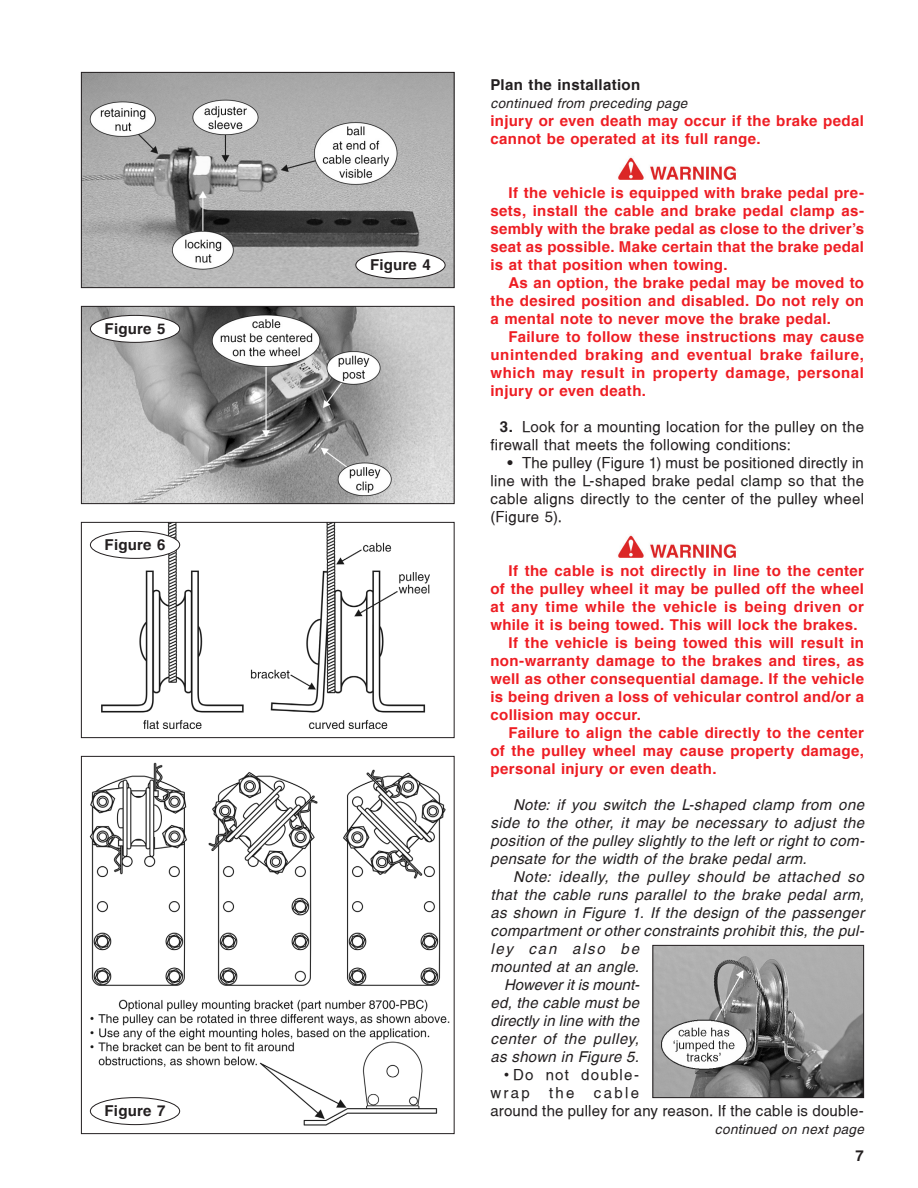
<style>
.page{position:relative;width:918px;height:1188px;background:#fff}
.page>*{position:absolute;margin:0;border:0;box-sizing:border-box;transform-origin:0 0}
.t1{font:700 15px/18px "Switzerland";letter-spacing:.025em;color:#ee1d23;text-align:justify}
.t2{font:italic 15px/18px "Switzerland";letter-spacing:.015em;color:#231f20;text-align:justify}
.t3{font:15px/18px "Switzerland";letter-spacing:.015em;color:#231f20}
.t4{font:700 15px "Switzerland";letter-spacing:.015em;color:#231f20}
.t5{font:15px/18px "Switzerland";letter-spacing:.085em;color:#231f20}
.t6{font:italic 13.5px "Switzerland";letter-spacing:.025em;color:#231f20}
.s1{font-weight:700}
</style>
<div class="page">
<img style="left:89px;top:762px;width:361px;height:364px">
<div style="left:81px;top:756px;width:374px;height:378px;border:1px solid #231f20"></div>
<img style="left:102px;top:524px;width:327px;height:205px">
<div style="left:81px;top:522px;width:374px;height:216px;border:1px solid #231f20"></div>
<div style="left:90px;top:1098px;width:90px;height:27px;background:#fff;border-radius:50%"></div>
<div style="left:90px;top:1097px;width:90px;height:28px;border:1px solid #231f20;border-radius:50%"></div>
<div style="left:90px;top:531px;width:90px;height:27px;background:#fff;border-radius:50%"></div>
<div style="left:90px;top:531px;width:90px;height:28px;border:1px solid #231f20;border-radius:50%"></div>
<img style="left:618px;top:157px;width:118px;height:23px">
<img style="left:83px;top:308px;width:370px;height:194px">
<div style="left:81px;top:306px;width:374px;height:198px;border:1px solid #231f20"></div>
<div style="left:90px;top:315px;width:90px;height:27px;background:#fff;border-radius:50%"></div>
<div style="left:90px;top:315px;width:90px;height:28px;border:1px solid #231f20;border-radius:50%"></div>
<img style="left:83px;top:74px;width:369px;height:212px">
<div style="left:81px;top:72px;width:373px;height:216px;border:1px solid #231f20"></div>
<div style="left:356px;top:252px;width:89px;height:27px;background:#fff;border-radius:50%"></div>
<div style="left:355px;top:251px;width:91px;height:28px;border:1px solid #231f20;border-radius:50%"></div>
<img style="left:618px;top:535px;width:118px;height:23px">
<img style="left:654px;top:947px;width:208px;height:149px">
<div style="left:652px;top:945px;width:212px;height:153px;border:1px solid #231f20"></div>
<p class="t4" style="left:105px;top:319px;width:62px">Figure 5</p>
<p class="t4" style="left:105px;top:535px;width:62px">Figure 6</p>
<p class="t4" style="left:105px;top:1101px;width:62px">Figure 7</p>
<p class="t4" style="left:370px;top:255px;width:62px">Figure 4</p>
<p class="t4" style="left:491px;top:76px;width:151px">Plan the installation</p>
<p class="t6" style="left:491px;top:95px;width:198px">continued from preceding page</p>
<p class="t1" style="left:491px;top:112px;width:375px">injury or even death may occur if the brake pedal cannot be operated at its full range.</p>
<p class="t1" style="left:491px;top:184px;width:375px;text-indent:18px">If the vehicle is equipped with brake pedal pre&shy;sets, install the cable and brake pedal clamp as&shy;sembly with the brake pedal as close to the driver’s seat as possible. Make certain that the brake pedal is at that position when towing.</p>
<p class="t1" style="left:491px;top:274px;width:375px;text-indent:18px">As an option, the brake pedal may be moved to the desired position and disabled. Do not rely on a mental note to never move the brake pedal.</p>
<p class="t1" style="left:509px;top:328px;width:357px">Failure to follow these instructions may cause</p>
<p class="t1" style="left:491px;top:346px;width:375px">unintended braking and eventual brake failure, which may result in property damage, personal injury or even death.</p>
<p class="t3" style="left:491px;top:418px;width:375px;text-indent:9px"><span class="s1">3.</span> Look for a mounting location for the pulley on the firewall that meets the following conditions:</p>
<p class="t3" style="left:491px;top:454px;width:375px;text-align:justify;text-indent:17px"><span class="s1">•</span> The pulley (Figure 1) must be positioned directly in line with the L-shaped brake pedal clamp so that the cable aligns directly to the center of the pulley wheel (Figure 5).</p>
<p class="t1" style="left:509px;top:562px;width:357px">If the cable is not directly in line to the center</p>
<p class="t1" style="left:491px;top:580px;width:375px">of the pulley wheel it may be pulled off the wheel</p>
<p class="t1" style="left:491px;top:598px;width:375px">at any time while the vehicle is being driven or while it is being towed. This will lock the brakes.</p>
<p class="t1" style="left:491px;top:634px;width:375px;text-indent:18px">If the vehicle is being towed this will result in non-warranty damage to the brakes and tires, as well as other consequential damage. If the vehicle is being driven a loss of vehicular control and/or a collision may occur.</p>
<p class="t1" style="left:491px;top:724px;width:375px;text-indent:18px">Failure to align the cable directly to the center of the pulley wheel may cause property damage, personal injury or even death.</p>
<p class="t2" style="left:491px;top:796px;width:375px;text-indent:22px">Note: if you switch the L-shaped clamp from one side to the other, it may be necessary to adjust the position of the pulley slightly to the left or right to com&shy;pensate for the width of the brake pedal arm.</p>
<p class="t2" style="left:491px;top:868px;width:375px;text-indent:22px">Note: ideally, the pulley should be attached so that the cable runs parallel to the brake pedal arm, as shown in Figure 1. If the design of the passenger compartment or other constraints prohibit this, the pul-</p>
<p class="t2" style="left:491px;top:940px;width:150px">ley can also be mounted at an angle.</p>
<p class="t2" style="left:491px;top:976px;width:150px;text-indent:14px">However it is mount&shy;ed, the cable must be directly in line with the center of the pulley, as shown in Figure 5.</p>
<p class="t5" style="left:491px;top:1066px;width:150px;text-indent:14px">• Do not double&shy;wrap</p>
<p class="t3" style="left:549px;top:1084px;width:27px">the</p>
<p class="t3" style="left:594px;top:1084px;width:47px">cable</p>
<p class="t3" style="left:491px;top:1102px;width:375px">around the pulley for any reason. If the cable is double-</p>
<p class="t6" style="left:715px;top:1121px;width:151px">continued on next page</p>
<p class="t4" style="left:856px;top:1147px;width:10px">7</p>
</div>
